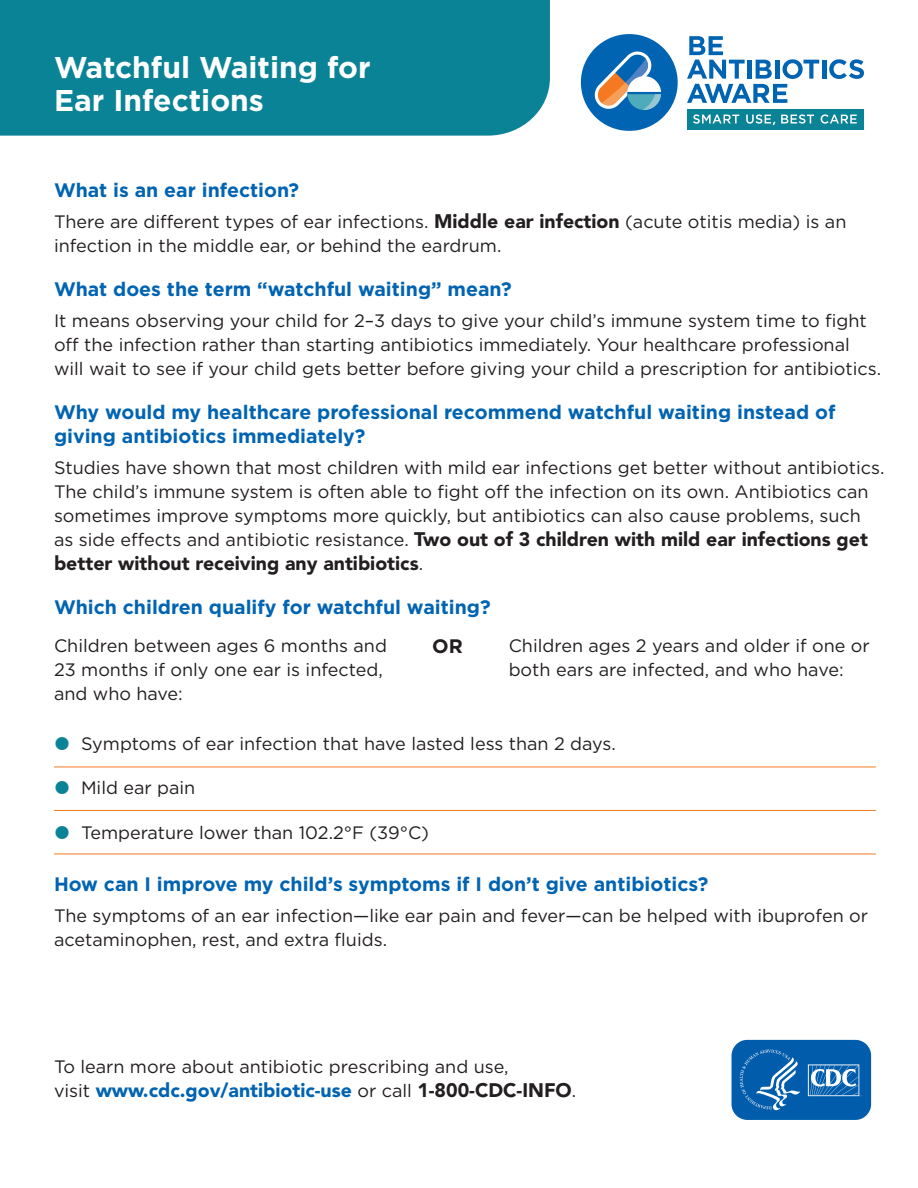
<style>
.page{position:relative;width:918px;height:1188px;background:#fff}
.page>*{position:absolute;margin:0;border:0;box-sizing:border-box;transform-origin:0 0}
.t1{font:700 30px/33px "Gotham";color:#fff}
.t2{font:700 19.5px/24px "Gotham";color:#0164b2}
.P_page_2{font:900 19.5px/24px "Avenir LT Std";color:#231f20}
.t3{font:900 19.5px "Avenir LT Std";color:#0164b2}
.P_page_2-2{font:700 19.5px "Gotham";color:#231f20}
.P_page_2-3{font:18px/24px "Gotham";color:#231f20}
.s1{font-family:"Avenir LT Std";font-weight:900;font-size:19.5px}
.s2{font-family:"Gotham";font-weight:400;font-size:18px}
.s3{font-family:"Gotham";font-weight:400;font-size:18px;color:#231f20}
.s4{color:#231f20}
</style>
<div class="page">
<div style="left:0;top:0;width:550px;height:136px;background:#0b8396"></div>
<svg style="left:580px;top:34px;width:284px;height:97px"></svg>
<svg style="left:731px;top:1039px;width:141px;height:81px;background:#2473b6"></svg>
<hr style="left:54px;top:767px;width:822px;height:1px;background:#f47921">
<hr style="left:54px;top:810px;width:822px;height:1px;background:#f47921">
<hr style="left:54px;top:854px;width:822px;height:1px;background:#f47921">
<p class="t1" style="left:54px;top:51px;width:318px">Watchful Waiting for<br>Ear Infections</p>
<h2 class="t2" style="left:54px;top:178px;width:247px">What is an ear infection?</h2>
<p class="P_page_2-3" style="left:54px;top:209px;width:794px">There are different types of ear infections. <span class="s1">Middle ear infection</span> (acute otitis media) is an infection in the middle ear, or behind the eardrum.</p>
<h2 class="t2" style="left:54px;top:277px;width:459px">What does the term “watchful waiting” mean?</h2>
<p class="P_page_2-3" style="left:54px;top:308px;width:829px">It means observing your child for 2–3 days to give your child’s immune system time to fight off the infection rather than starting antibiotics immediately. Your healthcare professional will wait to see if your child gets better before giving your child a prescription for antibiotics.</p>
<h2 class="t2" style="left:54px;top:400px;width:783px">Why would my healthcare professional recommend watchful waiting instead of giving antibiotics immediately?</h2>
<p class="P_page_2-3" style="left:54px;top:455px;width:832px">Studies have shown that most children with mild ear infections get better without antibiotics.<br>The child’s immune system is often able to fight off the infection on its own. Antibiotics can sometimes improve symptoms more quickly, but antibiotics can also cause problems, such</p>
<p class="P_page_2" style="left:54px;top:527px;width:816px"><span class="s2">as side effects and antibiotic resistance.</span> Two out of 3 children with mild ear infections get better without receiving any antibiotics<span class="s2">.</span></p>
<h2 class="t2" style="left:54px;top:595px;width:438px">Which children qualify for watchful waiting?</h2>
<p class="P_page_2-3" style="left:54px;top:633px;width:335px">Children between ages 6 months and<br>23 months if only one ear is infected, and who have:</p>
<p class="P_page_2-2" style="left:432px;top:633px;width:32px">OR</p>
<p class="P_page_2-3" style="left:509px;top:633px;width:363px">Children ages 2 years and older if one or both ears are infected, and who have:</p>
<p class="P_page_2-3" style="left:81px;top:731px;width:536px">Symptoms of ear infection that have lasted less than 2 days.</p>
<p class="P_page_2-3" style="left:81px;top:776px;width:116px">Mild ear pain</p>
<p class="P_page_2-3" style="left:81px;top:820px;width:350px">Temperature lower than 102.2°F (39°C)</p>
<h2 class="t2" style="left:54px;top:872px;width:656px">How can I improve my child’s symptoms if I don’t give antibiotics?</h2>
<p class="P_page_2-3" style="left:54px;top:903px;width:816px">The symptoms of an ear infection—like ear pain and fever—can be helped with ibuprofen or acetaminophen, rest, and extra fluids.</p>
<p class="P_page_2-3" style="left:54px;top:1054px;width:456px">To learn more about antibiotic prescribing and use,</p>
<p class="t3" style="left:54px;top:1078px;width:524px"><span class="s3">visit</span> www.cdc.gov/antibiotic-use <span class="s3">or call</span> <span class="s4">1-800-CDC-INFO</span><span class="s3">.</span></p>
</div>
